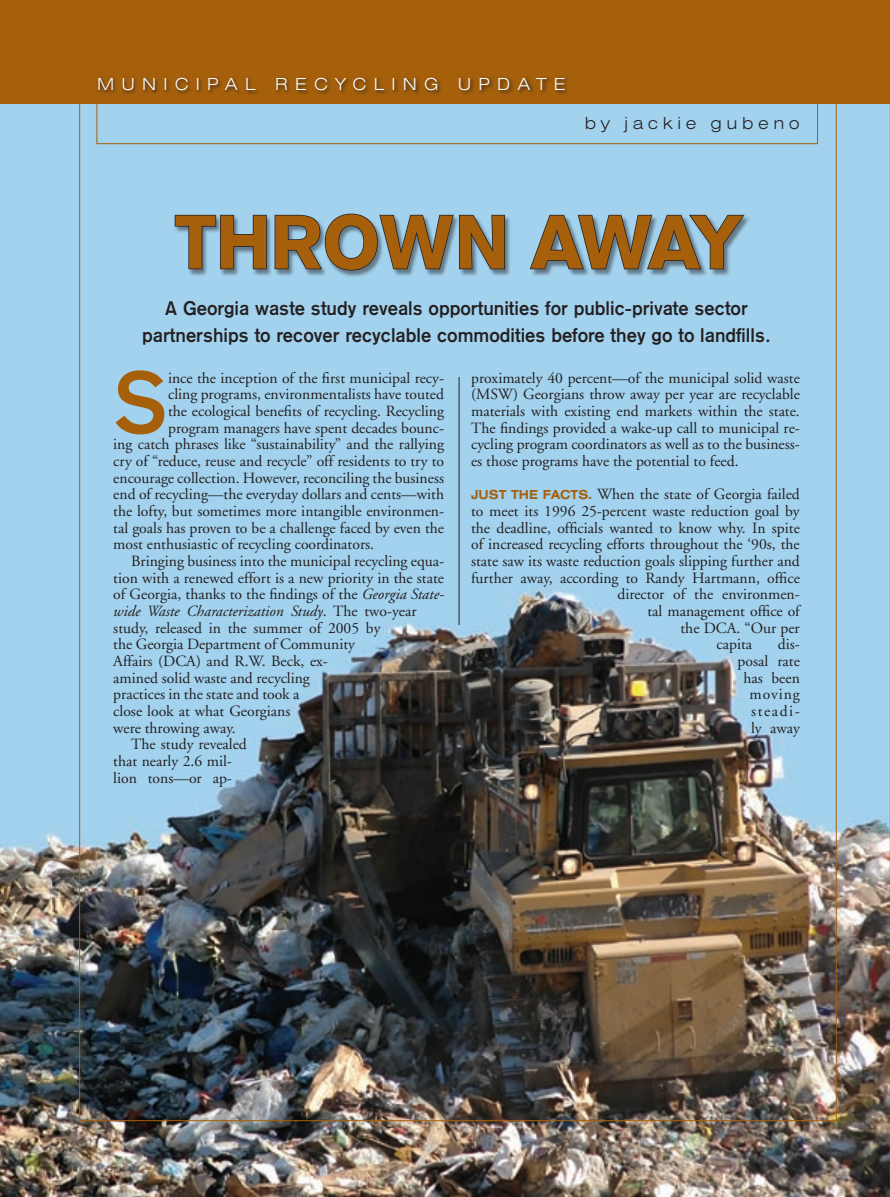
<style>
.page{position:relative;width:890px;height:1197px;background:#fff}
.page>*{position:absolute;margin:0;border:0;box-sizing:border-box;transform-origin:0 0}
.t1{font:86.4px "Gothic 725 BT Bold A";color:#a6600b}
.t2{font:75px "Gothic 725 BT Black A";letter-spacing:-.015em;color:#a6600b}
.t3{font:19.5px/27px "Gothic 725 BT Bold A";color:#231f20;text-align:center}
.t4{font:18px "Sans Light Extended DTC";letter-spacing:.4em;color:#fff}
.t5{font:18px "Sans Light Extended DTC";letter-spacing:.25em;color:#231f20}
.t6{font:15.6px/16.6px "Adobe Garamond";color:#231f20;text-align:justify}
.t7{font:italic 15.6px "Adobe Garamond";color:#231f20}
.s1{font-family:"Sans Extended Medium DTC";font-size:13.5px;color:#a6600b}
.s2{font-style:italic}
.s3{font-style:normal}
</style>
<div class="page">
<img style="left:0;top:104px;width:889px;height:1092px">
<div style="left:96px;top:71px;width:721px;height:73px;border:1px solid #a6600b"></div>
<div style="left:0;top:0;width:889px;height:104px;background:#a6600b"></div>
<svg style="left:97px;top:77px;width:471px;height:18px"></svg>
<hr style="left:889px;top:0;width:1px;height:104px;background:#a6600b">
<hr style="left:458px;top:377px;width:1px;height:248px;background:#231f20">
<div style="left:174px;top:213px;width:576px;height:64px;background:#231f20;opacity:.5"></div>
<svg style="left:174px;top:214px;width:93px;height:56px;background:#7693a6"></svg>
<svg style="left:274px;top:213px;width:231px;height:58px;background:#728fa1"></svg>
<svg style="left:528px;top:213px;width:217px;height:57px;background:#7591a4"></svg>
<p class="t4" style="left:97px;top:74px;width:469px">MUNICIPAL RECYCLING UPDATE</p>
<p class="t5" style="left:584px;top:113px;width:216px">by jackie gubeno</p>
<h2 class="t2" style="left:174px;top:196px;width:566px">THROWN AWAY</h2>
<p class="t3" style="left:142px;top:295px;width:630px">A Georgia waste study reveals opportunities for public-private sector partnerships to recover recyclable commodities before they go to landfills.</p>
<p class="t6" style="left:471px;top:370px;width:330px">proximately 40 percent—of the municipal solid waste (MSW) Georgians throw away per year are recyclable materials with existing end markets within the state.<br>The findings provided a wake-up call to municipal re&shy;cycling program coordinators as well as to the business&shy;es those programs have the potential to feed.</p>
<p class="t6" style="left:471px;top:486px;width:330px"><span class="s1">JUST THE FACTS.</span> When the state of Georgia failed</p>
<p class="t6" style="left:471px;top:503px;width:330px">to meet its 1996 25-percent waste reduction goal by</p>
<p class="t6" style="left:471px;top:520px;width:330px">the deadline, officials wanted to know why. In spite</p>
<p class="t6" style="left:471px;top:536px;width:330px">of increased recycling efforts throughout the ‘90s, the</p>
<p class="t6" style="left:471px;top:553px;width:330px">state saw its waste reduction goals slipping further and</p>
<p class="t6" style="left:471px;top:570px;width:330px">further away, according to Randy Hartmann, office</p>
<p class="t6" style="left:617px;top:586px;width:184px">director of the environmen-</p>
<p class="t6" style="left:647px;top:603px;width:154px">tal management office of</p>
<p class="t6" style="left:680px;top:620px;width:121px">the DCA. “Our per</p>
<p class="t6" style="left:716px;top:636px;width:37px">capita</p>
<h1 class="t1" style="left:113px;top:354px;width:56px">S</h1>
<p class="t6" style="left:168px;top:370px;width:277px">ince the inception of the first municipal recy-</p>
<p class="t6" style="left:168px;top:386px;width:277px">cling programs, environmentalists have touted</p>
<p class="t6" style="left:168px;top:403px;width:277px">the ecological benefits of recycling. Recycling</p>
<p class="t6" style="left:168px;top:420px;width:277px">program managers have spent decades bounc-</p>
<p class="t6" style="left:113px;top:436px;width:332px">ing catch phrases like “sustainability” and the rallying</p>
<p class="t6" style="left:113px;top:453px;width:332px">cry of “reduce, reuse and recycle” off residents to try to</p>
<p class="t6" style="left:113px;top:470px;width:332px">encourage collection. However, reconciling the business</p>
<p class="t6" style="left:113px;top:486px;width:332px">end of recycling—the everyday dollars and cents—with</p>
<p class="t6" style="left:113px;top:503px;width:332px">the lofty, but sometimes more intangible environmen-</p>
<p class="t6" style="left:113px;top:520px;width:332px">tal goals has proven to be a challenge faced by even the</p>
<p class="t6" style="left:113px;top:536px;width:262px">most enthusiastic of recycling coordinators.</p>
<p class="t6" style="left:131px;top:553px;width:314px">Bringing business into the municipal recycling equa-</p>
<p class="t6" style="left:113px;top:570px;width:332px">tion with a renewed effort is a new priority in the state</p>
<p class="t6" style="left:113px;top:586px;width:331px">of Georgia, thanks to the findings of the <span class="s2">Georgia State-</span></p>
<p class="t7" style="left:113px;top:602px;width:305px">wide Waste Characterization Study<span class="s3">. The two-year</span></p>
<p class="t6" style="left:113px;top:620px;width:269px">study, released in the summer of 2005 by</p>
<p class="t6" style="left:113px;top:636px;width:243px">the Georgia Department of Community</p>
<p class="t6" style="left:113px;top:653px;width:216px">Affairs (DCA) and R.W. Beck, ex-</p>
<p class="t6" style="left:113px;top:669px;width:198px">amined solid waste and recycling</p>
<p class="t6" style="left:113px;top:686px;width:187px">practices in the state and took a</p>
<p class="t6" style="left:113px;top:703px;width:178px">close look at what Georgians</p>
<p class="t6" style="left:113px;top:719px;width:124px">were throwing away.</p>
<p class="t6" style="left:131px;top:736px;width:117px">The study revealed</p>
<p class="t6" style="left:113px;top:753px;width:120px">that nearly 2.6 mil-</p>
<p class="t6" style="left:113px;top:769px;width:120px">lion tons—or ap-</p>
<p class="t6" style="left:737px;top:636px;width:64px;text-align:right">dis-<br>posal rate has been moving steadi&shy;ly away</p>
</div>
